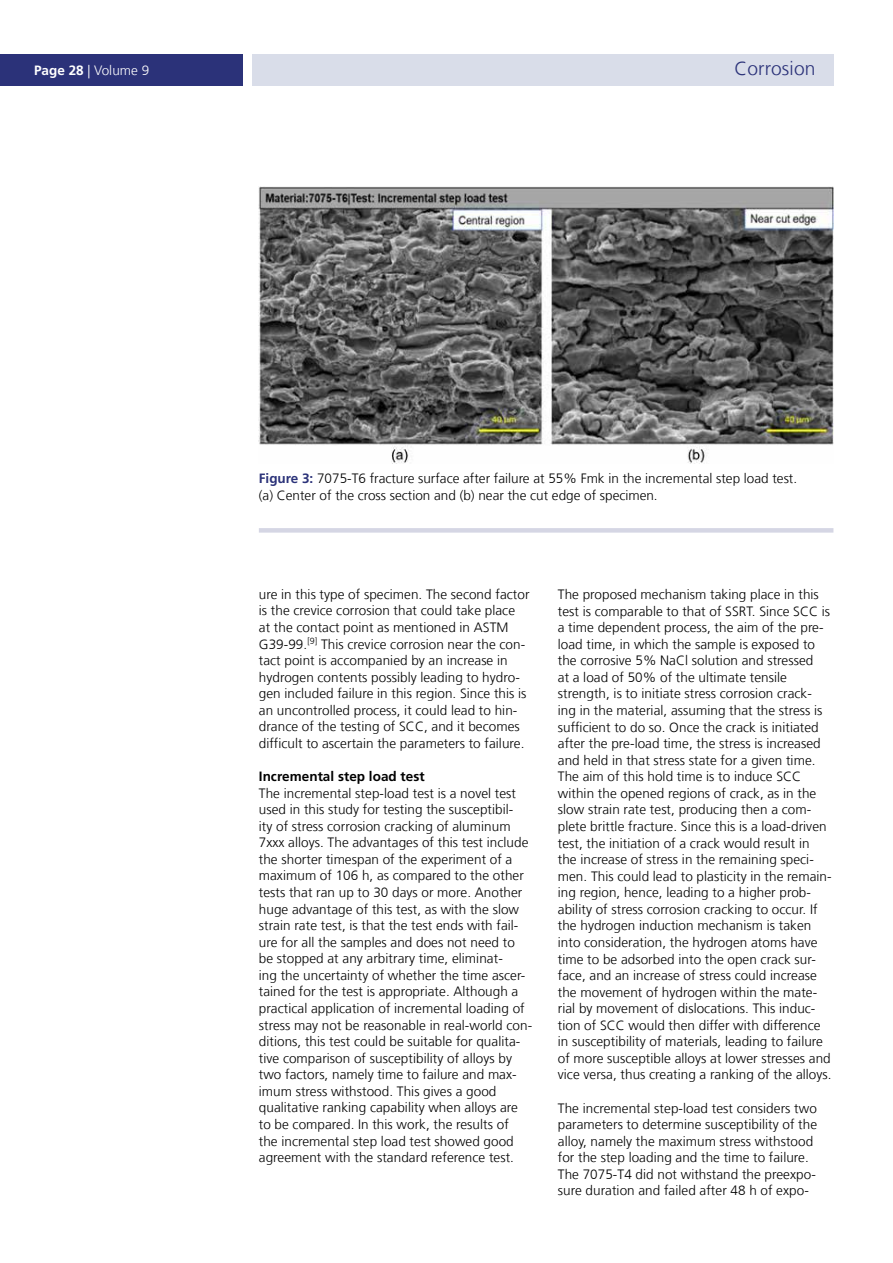
<style>
.page{position:relative;width:893px;height:1263px;background:#fff}
.page>*{position:absolute;margin:0;border:0;box-sizing:border-box;transform-origin:0 0}
.t1{font:300 19.2px "Frutiger LT Com";letter-spacing:.01em;color:#2b3279}
.t2{font:300 13.5px/16.5px "Frutiger LT Com";letter-spacing:.005em;color:#000}
.t3{font:700 13.5px "Frutiger LT Com";letter-spacing:.005em;color:#000}
.t4{font:300 13.5px "Frutiger LT Com";letter-spacing:.005em;color:#fff}
.s1{font-weight:700}
.s2{font-weight:700;color:#2b3279}
</style>
<div class="page">
<div style="left:252px;top:54px;width:581px;height:32px;background:#d9dde9"></div>
<div style="left:0;top:54px;width:242px;height:32px;background:#2b3279"></div>
<div style="left:259px;top:528px;width:574px;height:5px;background:#d5d6e4"></div>
<img style="left:259px;top:186px;width:574px;height:277px">
<p class="t4" style="left:34px;top:62px;width:117px"><span class="s1">Page 28</span> | Volume 9</p>
<h1 class="t1" style="left:734px;top:57px;width:83px">Corrosion</h1>
<p class="t2" style="left:259px;top:470px;width:540px"><span class="s2">Figure 3:</span> 7075-T6 fracture surface after failure at 55% Fmk in the incremental step load test. (a) Center of the cross section and (b) near the cut edge of specimen.</p>
<p class="t2" style="left:259px;top:586px;width:272px">ure in this type of specimen. The second factor is the crevice corrosion that could take place at the contact point as mentioned in ASTM G39-99.<sup>[9]</sup> This crevice corrosion near the con&shy;tact point is accompanied by an increase in hydrogen contents possibly leading to hydro&shy;gen included failure in this region. Since this is an uncontrolled process, it could lead to hin&shy;drance of the testing of SCC, and it becomes difficult to ascertain the parameters to failure.</p>
<p class="t3" style="left:259px;top:768px;width:167px">Incremental step load test</p>
<p class="t2" style="left:259px;top:785px;width:275px">The incremental step-load test is a novel test used in this study for testing the susceptibil-<br>ity of stress corrosion cracking of aluminum 7xxx alloys. The advantages of this test include the shorter timespan of the experiment of a maximum of 106 h, as compared to the other tests that ran up to 30 days or more. Another huge advantage of this test, as with the slow strain rate test, is that the test ends with fail&shy;ure for all the samples and does not need to be stopped at any arbitrary time, eliminat-<br>ing the uncertainty of whether the time ascer&shy;tained for the test is appropriate. Although a practical application of incremental loading of stress may not be reasonable in real-world con&shy;ditions, this test could be suitable for qualita&shy;tive comparison of susceptibility of alloys by two factors, namely time to failure and max&shy;imum stress withstood. This gives a good qualitative ranking capability when alloys are to be compared. In this work, the results of<br>the incremental step load test showed good agreement with the standard reference test.</p>
<p class="t2" style="left:558px;top:586px;width:275px">The proposed mechanism taking place in this test is comparable to that of SSRT. Since SCC is a time dependent process, the aim of the pre&shy;load time, in which the sample is exposed to the corrosive 5% NaCl solution and stressed<br>at a load of 50% of the ultimate tensile strength, is to initiate stress corrosion crack&shy;ing in the material, assuming that the stress is sufficient to do so. Once the crack is initiated after the pre-load time, the stress is increased and held in that stress state for a given time.<br>The aim of this hold time is to induce SCC within the opened regions of crack, as in the slow strain rate test, producing then a com&shy;plete brittle fracture. Since this is a load-driven test, the initiation of a crack would result in the increase of stress in the remaining speci&shy;men. This could lead to plasticity in the remain&shy;ing region, hence, leading to a higher prob&shy;ability of stress corrosion cracking to occur. If the hydrogen induction mechanism is taken into consideration, the hydrogen atoms have time to be adsorbed into the open crack sur&shy;face, and an increase of stress could increase the movement of hydrogen within the mate&shy;rial by movement of dislocations. This induc&shy;tion of SCC would then differ with difference in susceptibility of materials, leading to failure of more susceptible alloys at lower stresses and vice versa, thus creating a ranking of the alloys.</p>
<p class="t2" style="left:558px;top:1100px;width:261px">The incremental step-load test considers two parameters to determine susceptibility of the alloy, namely the maximum stress withstood for the step loading and the time to failure.<br>The 7075-T4 did not withstand the preexpo&shy;sure duration and failed after 48 h of expo-</p>
</div>
